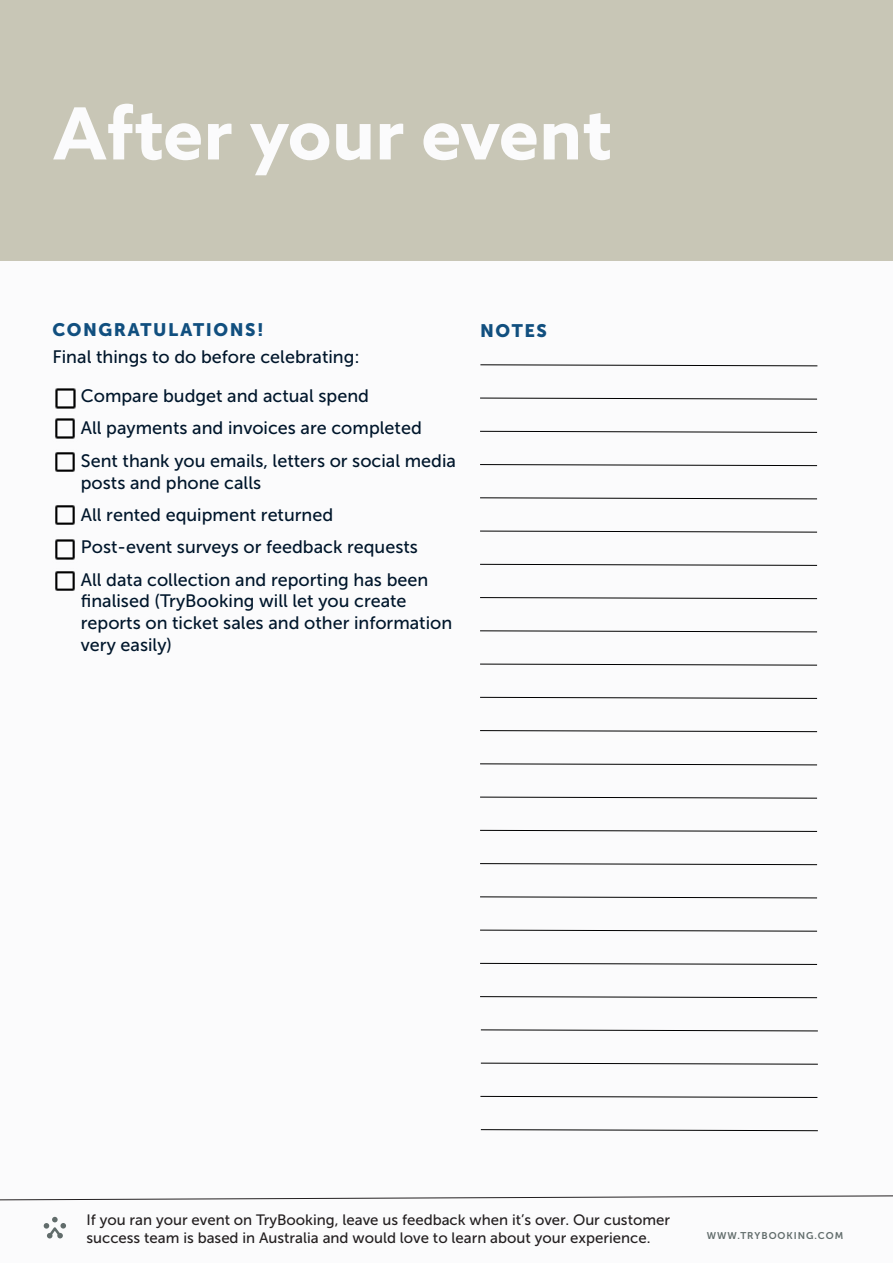
<style>
.page{position:relative;width:893px;height:1263px;background:#fbfbfc}
.page>*{position:absolute;margin:0;border:0;box-sizing:border-box;transform-origin:0 0}
.TB_Heading_1{font:700 72px "Azo Sans";color:#fbfbfc}
.TB_Body_text{font:18px/21.8px "Museo Sans 500";color:#00162b}
.TB_Heading_2{font:18px/27px "Museo Sans 500";color:#00162b}
.TB_Heading_2-2{font:18px "Museo Sans 900";letter-spacing:.085em;color:#114f7f}
.t1{font:15px/18px "Museo Sans 500";color:#231f20}
.t2{font:9.75px "Museo Sans 700";letter-spacing:.1em;color:#616c6b}
.s1{font-family:"Museo Sans 900";color:#114f7f}
</style>
<div class="page">
<svg style="left:44px;top:1217px;width:22px;height:21px"></svg>
<svg style="left:0;top:1195px;width:893px;height:6px"></svg>
<img style="left:55px;top:539px;width:20px;height:21px">
<img style="left:55px;top:505px;width:20px;height:20px">
<img style="left:55px;top:452px;width:20px;height:20px">
<img style="left:55px;top:418px;width:20px;height:21px">
<img style="left:55px;top:571px;width:20px;height:20px">
<svg style="left:480px;top:397px;width:338px;height:3px"></svg>
<svg style="left:480px;top:431px;width:338px;height:2px"></svg>
<svg style="left:480px;top:464px;width:338px;height:2px"></svg>
<svg style="left:480px;top:497px;width:338px;height:3px"></svg>
<svg style="left:480px;top:530px;width:338px;height:3px"></svg>
<svg style="left:480px;top:564px;width:338px;height:2px"></svg>
<svg style="left:480px;top:597px;width:338px;height:2px"></svg>
<svg style="left:480px;top:630px;width:338px;height:3px"></svg>
<svg style="left:480px;top:663px;width:338px;height:3px"></svg>
<svg style="left:480px;top:697px;width:338px;height:2px"></svg>
<svg style="left:480px;top:730px;width:338px;height:2px"></svg>
<svg style="left:480px;top:796px;width:338px;height:3px"></svg>
<svg style="left:480px;top:763px;width:338px;height:3px"></svg>
<svg style="left:480px;top:929px;width:338px;height:3px"></svg>
<svg style="left:480px;top:896px;width:338px;height:3px"></svg>
<svg style="left:480px;top:863px;width:338px;height:2px"></svg>
<svg style="left:480px;top:830px;width:338px;height:2px"></svg>
<svg style="left:480px;top:963px;width:338px;height:2px"></svg>
<svg style="left:480px;top:996px;width:338px;height:2px"></svg>
<svg style="left:480px;top:364px;width:338px;height:3px"></svg>
<svg style="left:480px;top:1129px;width:338px;height:2px"></svg>
<svg style="left:480px;top:1096px;width:338px;height:2px"></svg>
<svg style="left:480px;top:1062px;width:338px;height:3px"></svg>
<svg style="left:480px;top:1029px;width:338px;height:3px"></svg>
<img style="left:55px;top:388px;width:21px;height:21px">
<div style="left:0;top:0;width:893px;height:260px;background:#cccab9"></div>
<p class="TB_Heading_1" style="left:53px;top:86px;width:560px">After your event</p>
<p class="TB_Heading_2" style="left:52px;top:317px;width:309px"><span class="s1">CONGRATULATIONS!<br></span>Final things to do before celebrating:</p>
<p class="TB_Body_text" style="left:81px;top:385px;width:290px">Compare budget and actual spend</p>
<p class="TB_Body_text" style="left:81px;top:417px;width:342px">All payments and invoices are completed</p>
<p class="TB_Body_text" style="left:81px;top:450px;width:377px">Sent thank you emails, letters or social media posts and phone calls</p>
<p class="TB_Body_text" style="left:81px;top:504px;width:254px">All rented equipment returned</p>
<p class="TB_Body_text" style="left:81px;top:536px;width:339px">Post-event surveys or feedback requests</p>
<p class="TB_Body_text" style="left:81px;top:569px;width:373px">All data collection and reporting has been finalised (TryBooking will let you create reports on ticket sales and other information very easily)</p>
<p class="TB_Heading_2-2" style="left:480px;top:321px;width:68px">NOTES</p>
<p class="t1" style="left:86px;top:1210px;width:585px">If you ran your event on TryBooking, leave us feedback when it’s over. Our customer success team is based in Australia and would love to learn about your experience.</p>
<p class="t2" style="left:707px;top:1230px;width:138px">WWW.TRYBOOKING.COM</p>
</div>
